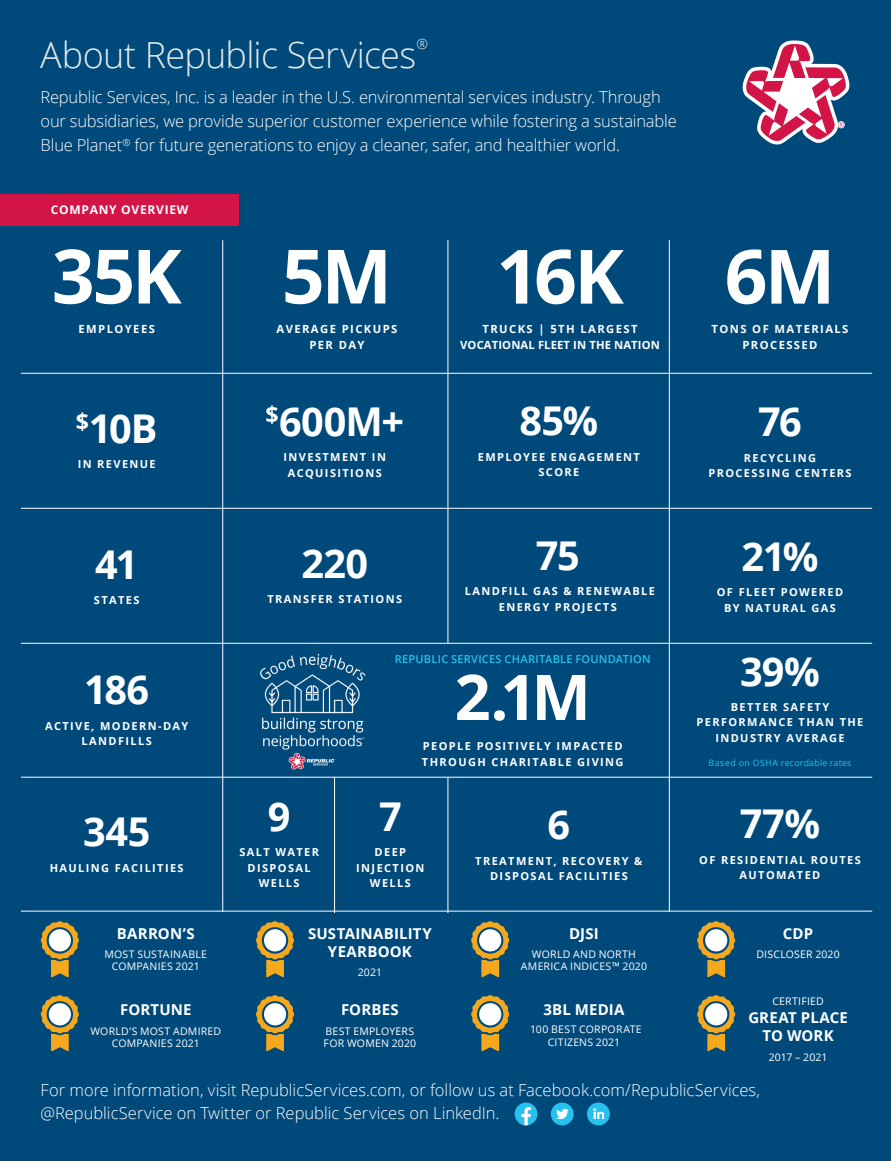
<style>
.page{position:relative;width:891px;height:1161px;background:#00497b}
.page>*{position:absolute;margin:0;border:0;box-sizing:border-box;transform-origin:0 0}
.t1{font:700 75px "Open Sans";letter-spacing:-.04em;color:#fff}
.t2{font:700 63px "Open Sans";color:#fff}
.t3{font:700 39.75px "Open Sans";letter-spacing:-.02em;color:#fff}
.t4{font:300 36px "Open Sans";letter-spacing:-.02em;color:#e3eaea}
.t5{font:300 16.5px/24px "Open Sans";letter-spacing:-.005em;color:#fff}
.t6{font:700 15px/18px "Open Sans";letter-spacing:.01em;color:#fff;text-align:center}
.t7{font:300 13.95px "Open Sans";color:#e3eaea}
.t8{font:700 12px "Open Sans";letter-spacing:.06em;color:#fff}
.t9{font:700 11.25px "Open Sans";letter-spacing:.125em;color:#fff}
.t10{font:700 11.25px/15.8px "Open Sans";letter-spacing:.01em;color:#fff;text-align:center}
.t11{font:700 10.95px/15.5px "Open Sans";letter-spacing:.125em;color:#fff;text-align:center}
.t12{font:600 10.95px "Open Sans";letter-spacing:.02em;color:#26c2ed}
.t13{font:10.5px/12.6px "Open Sans";letter-spacing:.02em;color:#fff;text-align:center}
.t14{font:8.85px "Open Sans";letter-spacing:.03em;color:#26c2ed}
</style>
<div class="page">
<hr style="left:222px;top:240px;width:1px;height:672px;background:#fff">
<hr style="left:448px;top:240px;width:1px;height:403px;background:#fff">
<hr style="left:448px;top:777px;width:1px;height:136px;background:#fff">
<hr style="left:334px;top:777px;width:1px;height:136px;background:#fff">
<hr style="left:669px;top:240px;width:1px;height:672px;background:#fff">
<hr style="left:21px;top:508px;width:851px;height:1px;background:#fff">
<hr style="left:21px;top:373px;width:851px;height:1px;background:#fff">
<hr style="left:21px;top:643px;width:851px;height:1px;background:#fff">
<hr style="left:21px;top:777px;width:851px;height:1px;background:#fff">
<hr style="left:21px;top:911px;width:851px;height:1px;background:#fff">
<img style="left:247px;top:654px;width:127px;height:124px">
<div style="left:0;top:194px;width:238px;height:31px;background:#d21446"></div>
<svg style="left:742px;top:41px;width:108px;height:103px"></svg>
<svg style="left:41px;top:921px;width:38px;height:56px"></svg>
<svg style="left:41px;top:995px;width:38px;height:56px"></svg>
<svg style="left:256px;top:921px;width:38px;height:56px"></svg>
<svg style="left:256px;top:995px;width:38px;height:56px"></svg>
<svg style="left:471px;top:921px;width:38px;height:56px"></svg>
<svg style="left:471px;top:995px;width:38px;height:56px"></svg>
<svg style="left:697px;top:921px;width:38px;height:56px"></svg>
<svg style="left:697px;top:995px;width:38px;height:56px"></svg>
<div style="left:551px;top:1103px;width:23px;height:22px;background:#26c2ed;border-radius:50%"></div>
<svg style="left:556px;top:1109px;width:13px;height:11px"></svg>
<svg style="left:515px;top:1103px;width:22px;height:22px"></svg>
<div style="left:587px;top:1103px;width:23px;height:22px;background:#26c2ed;border-radius:50%"></div>
<svg style="left:593px;top:1108px;width:11px;height:11px"></svg>
<h3 class="t4" style="left:40px;top:30px;width:378px">About Republic Services</h3>
<p class="t7" style="left:416px;top:35px;width:13px">®</p>
<p class="t5" style="left:40px;top:85px;width:638px">Republic Services, Inc. is a leader in the U.S. environmental services industry. Through our subsidiaries, we provide superior customer experience while fostering a sustainable<br>Blue Planet<sup>®</sup> for future generations to enjoy a cleaner, safer, and healthier world.</p>
<p class="t8" style="left:51px;top:201px;width:139px">COMPANY OVERVIEW</p>
<h1 class="t1" style="left:52px;top:223px;width:131px">35K</h1>
<p class="t9" style="left:79px;top:321px;width:78px">EMPLOYEES</p>
<h3 class="t3" style="left:76px;top:400px;width:83px"><sup>$</sup>10B</h3>
<p class="t11" style="left:78px;top:456px;width:80px">IN REVENUE</p>
<h1 class="t1" style="left:282px;top:223px;width:112px">5M</h1>
<p class="t9" style="left:309px;top:336px;width:57px">PER DAY</p>
<p class="t9" style="left:277px;top:321px;width:122px">AVERAGE PICKUPS</p>
<h3 class="t3" style="left:265px;top:393px;width:140px"><sup>$</sup>600M+</h3>
<p class="t11" style="left:284px;top:449px;width:104px">INVESTMENT IN<br>ACQUISITIONS</p>
<h1 class="t1" style="left:496px;top:223px;width:129px">16K</h1>
<p class="t10" style="left:460px;top:321px;width:201px">TRUCKS | 5TH LARGEST<br>VOCATIONAL FLEET IN THE NATION</p>
<p class="t9" style="left:712px;top:321px;width:138px">TONS OF MATERIALS</p>
<h1 class="t1" style="left:725px;top:223px;width:112px">6M</h1>
<p class="t9" style="left:742px;top:337px;width:77px">PROCESSED</p>
<h3 class="t3" style="left:520px;top:393px;width:80px">85%</h3>
<p class="t11" style="left:478px;top:449px;width:164px">EMPLOYEE ENGAGEMENT<br>SCORE</p>
<h3 class="t3" style="left:758px;top:394px;width:45px">76</h3>
<p class="t11" style="left:708px;top:450px;width:145px">RECYCLING<br>PROCESSING CENTERS</p>
<h3 class="t3" style="left:95px;top:536px;width:45px">41</h3>
<p class="t11" style="left:94px;top:592px;width:47px">STATES</p>
<h3 class="t3" style="left:84px;top:662px;width:67px">186</h3>
<p class="t11" style="left:45px;top:718px;width:145px">ACTIVE, MODERN-DAY<br>LANDFILLS</p>
<h3 class="t3" style="left:83px;top:804px;width:69px">345</h3>
<p class="t11" style="left:50px;top:860px;width:135px">HAULING FACILITIES</p>
<h3 class="t6" style="left:117px;top:924px;width:79px">BARRON’S</h3>
<p class="t13" style="left:105px;top:948px;width:104px">MOST SUSTAINABLE<br>COMPANIES 2021</p>
<h3 class="t6" style="left:120px;top:1000px;width:73px">FORTUNE</h3>
<p class="t13" style="left:90px;top:1024px;width:132px">WORLD’S MOST ADMIRED<br>COMPANIES 2021</p>
<h3 class="t3" style="left:301px;top:536px;width:68px">220</h3>
<p class="t11" style="left:267px;top:591px;width:136px">TRANSFER STATIONS</p>
<h3 class="t3" style="left:536px;top:527px;width:45px">75</h3>
<p class="t11" style="left:465px;top:583px;width:192px">LANDFILL GAS &amp; RENEWABLE<br>ENERGY PROJECTS</p>
<p class="t12" style="left:395px;top:652px;width:257px">REPUBLIC SERVICES CHARITABLE FOUNDATION</p>
<h3 class="t3" style="left:268px;top:788px;width:24px">9</h3>
<p class="t11" style="left:239px;top:844px;width:81px">SALT WATER<br>DISPOSAL<br>WELLS</p>
<h2 class="t2" style="left:455px;top:653px;width:138px">2.1M</h2>
<p class="t11" style="left:422px;top:738px;width:203px;text-align:left">PEOPLE POSITIVELY IMPACTED<br>THROUGH CHARITABLE GIVING</p>
<h3 class="t3" style="left:379px;top:788px;width:24px">7</h3>
<p class="t11" style="left:356px;top:844px;width:70px">DEEP<br>INJECTION<br>WELLS</p>
<h3 class="t3" style="left:548px;top:797px;width:24px">6</h3>
<p class="t11" style="left:475px;top:853px;width:169px">TREATMENT, RECOVERY &amp;<br>DISPOSAL FACILITIES</p>
<h3 class="t6" style="left:308px;top:924px;width:125px">SUSTAINABILITY<br>YEARBOOK</h3>
<p class="t13" style="left:358px;top:966px;width:26px">2021</p>
<h3 class="t6" style="left:341px;top:1000px;width:59px">FORBES</h3>
<p class="t13" style="left:324px;top:1024px;width:94px;text-align:left">BEST EMPLOYERS<br>FOR WOMEN 2020</p>
<h3 class="t6" style="left:569px;top:924px;width:31px">DJSI</h3>
<p class="t13" style="left:521px;top:948px;width:128px">WORLD AND NORTH<br>AMERICA INDICES™ 2020</p>
<h3 class="t6" style="left:543px;top:1000px;width:83px">3BL MEDIA</h3>
<p class="t13" style="left:530px;top:1023px;width:113px">100 BEST CORPORATE<br>CITIZENS 2021</p>
<h3 class="t3" style="left:742px;top:528px;width:79px">21%</h3>
<p class="t11" style="left:717px;top:584px;width:128px">OF FLEET POWERED<br>BY NATURAL GAS</p>
<h3 class="t3" style="left:740px;top:643px;width:81px">39%</h3>
<p class="t11" style="left:697px;top:699px;width:168px">BETTER SAFETY<br>PERFORMANCE THAN THE<br>INDUSTRY AVERAGE</p>
<p class="t14" style="left:709px;top:757px;width:144px">Based on OSHA recordable rates</p>
<h3 class="t3" style="left:740px;top:796px;width:82px">77%</h3>
<p class="t11" style="left:699px;top:852px;width:163px">OF RESIDENTIAL ROUTES<br>AUTOMATED</p>
<h3 class="t6" style="left:783px;top:924px;width:32px">CDP</h3>
<p class="t13" style="left:756px;top:948px;width:85px">DISCLOSER 2020</p>
<p class="t13" style="left:772px;top:995px;width:53px">CERTIFIED</p>
<h3 class="t6" style="left:748px;top:1009px;width:101px">GREAT PLACE<br>TO WORK</h3>
<p class="t13" style="left:769px;top:1050px;width:60px">2017 – 2021</p>
<h3 class="t5" style="left:40px;top:1079px;width:721px;line-height:22.5px">For more information, visit RepublicServices.com, or follow us at Facebook.com/RepublicServices, @RepublicService on Twitter or Republic Services on LinkedIn.</h3>
</div>
